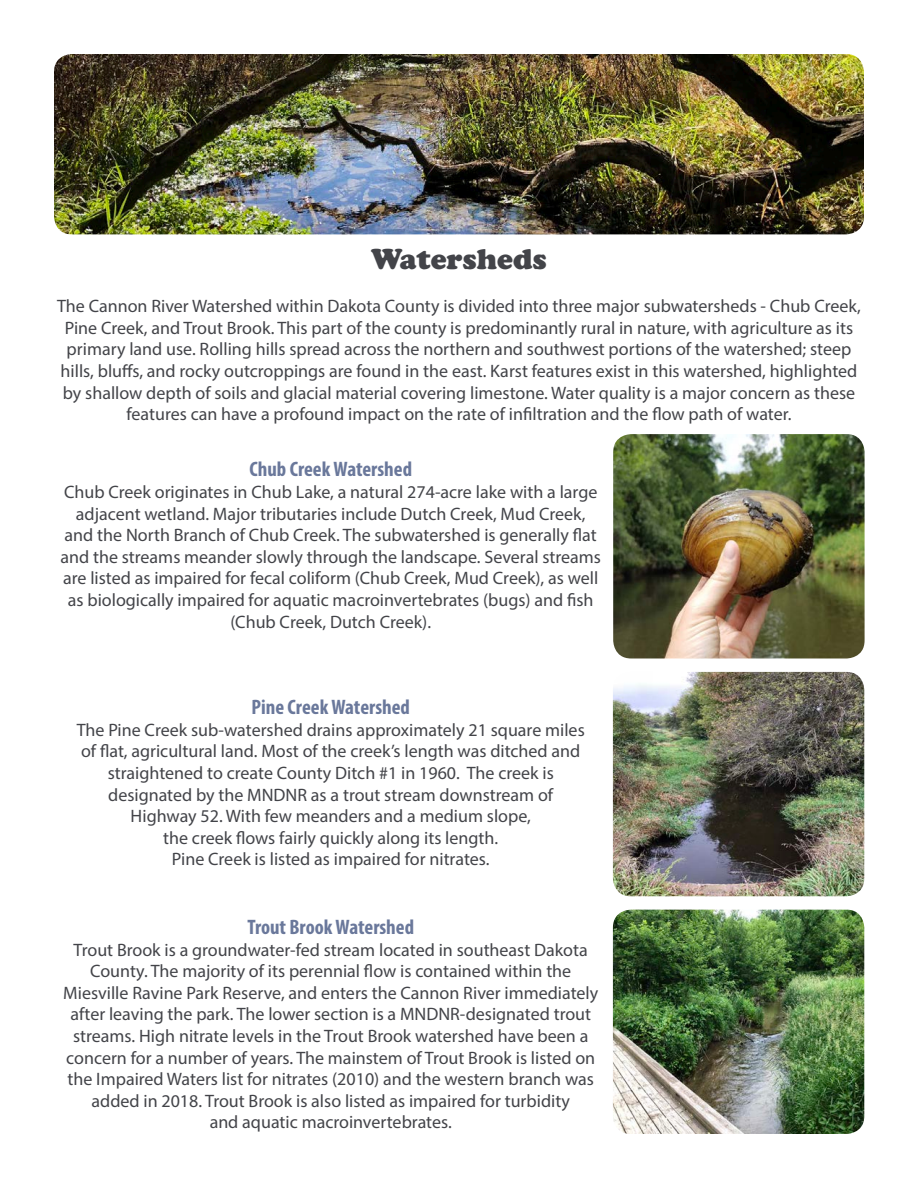
<style>
.page{position:relative;width:918px;height:1188px;background:#fff}
.page>*{position:absolute;margin:0;border:0;box-sizing:border-box;transform-origin:0 0}
.t1{font:28.5px "Cooper Black Std";color:#434449}
.t2{font:700 condensed 21px "Myriad Pro";color:#6a789b}
.t3{font:18px/21.6px "Myriad Pro";color:#434449;text-align:center}
</style>
<div class="page">
<img style="left:54px;top:54px;width:810px;height:180px">
<img style="left:613px;top:910px;width:251px;height:224px">
<img style="left:613px;top:434px;width:252px;height:224px">
<img style="left:613px;top:672px;width:251px;height:224px">
<p class="t1" style="left:371px;top:242px;width:177px">Watersheds</p>
<p class="t3" style="left:57px;top:295px;width:805px">The Cannon River Watershed within Dakota County is divided into three major subwatersheds - Chub Creek, Pine Creek, and Trout Brook. This part of the county is predominantly rural in nature, with agriculture as its primary land use. Rolling hills spread across the northern and southwest portions of the watershed; steep hills, bluffs, and rocky outcroppings are found in the east. Karst features exist in this watershed, highlighted by shallow depth of soils and glacial material covering limestone. Water quality is a major concern as these features can have a profound impact on the rate of infiltration and the flow path of water.</p>
<p class="t2" style="left:249px;top:456px;width:164px">Chub Creek Watershed</p>
<p class="t3" style="left:60px;top:481px;width:542px">Chub Creek originates in Chub Lake, a natural 274-acre lake with a large adjacent wetland. Major tributaries include Dutch Creek, Mud Creek, and the North Branch of Chub Creek. The subwatershed is generally flat and the streams meander slowly through the landscape. Several streams are listed as impaired for fecal coliform (Chub Creek, Mud Creek), as well as biologically impaired for aquatic macroinvertebrates (bugs) and fish (Chub Creek, Dutch Creek).</p>
<p class="t2" style="left:252px;top:694px;width:160px">Pine Creek Watershed</p>
<p class="t3" style="left:77px;top:719px;width:510px">The Pine Creek sub-watershed drains approximately 21 square miles of flat, agricultural land. Most of the creek’s length was ditched and straightened to create County Ditch #1 in 1960. The creek is</p>
<p class="t3" style="left:108px;top:783px;width:446px">designated by the MNDNR as a trout stream downstream of</p>
<p class="t3" style="left:131px;top:805px;width:402px">Highway 52. With few meanders and a medium slope,</p>
<p class="t3" style="left:163px;top:827px;width:337px">the creek flows fairly quickly along its length.</p>
<p class="t3" style="left:172px;top:848px;width:319px">Pine Creek is listed as impaired for nitrates.</p>
<p class="t2" style="left:247px;top:914px;width:168px">Trout Brook Watershed</p>
<p class="t3" style="left:74px;top:938px;width:516px">Trout Brook is a groundwater-fed stream located in southeast Dakota<br>County. The majority of its perennial flow is contained within the</p>
<p class="t3" style="left:63px;top:982px;width:537px">Miesville Ravine Park Reserve, and enters the Cannon River immediately after leaving the park. The lower section is a MNDNR-designated trout streams. High nitrate levels in the Trout Brook watershed have been a concern for a number of years. The mainstem of Trout Brook is listed on the Impaired Waters list for nitrates (2010) and the western branch was added in 2018. Trout Brook is also listed as impaired for turbidity</p>
<p class="t3" style="left:210px;top:1111px;width:244px">and aquatic macroinvertebrates.</p>
</div>
